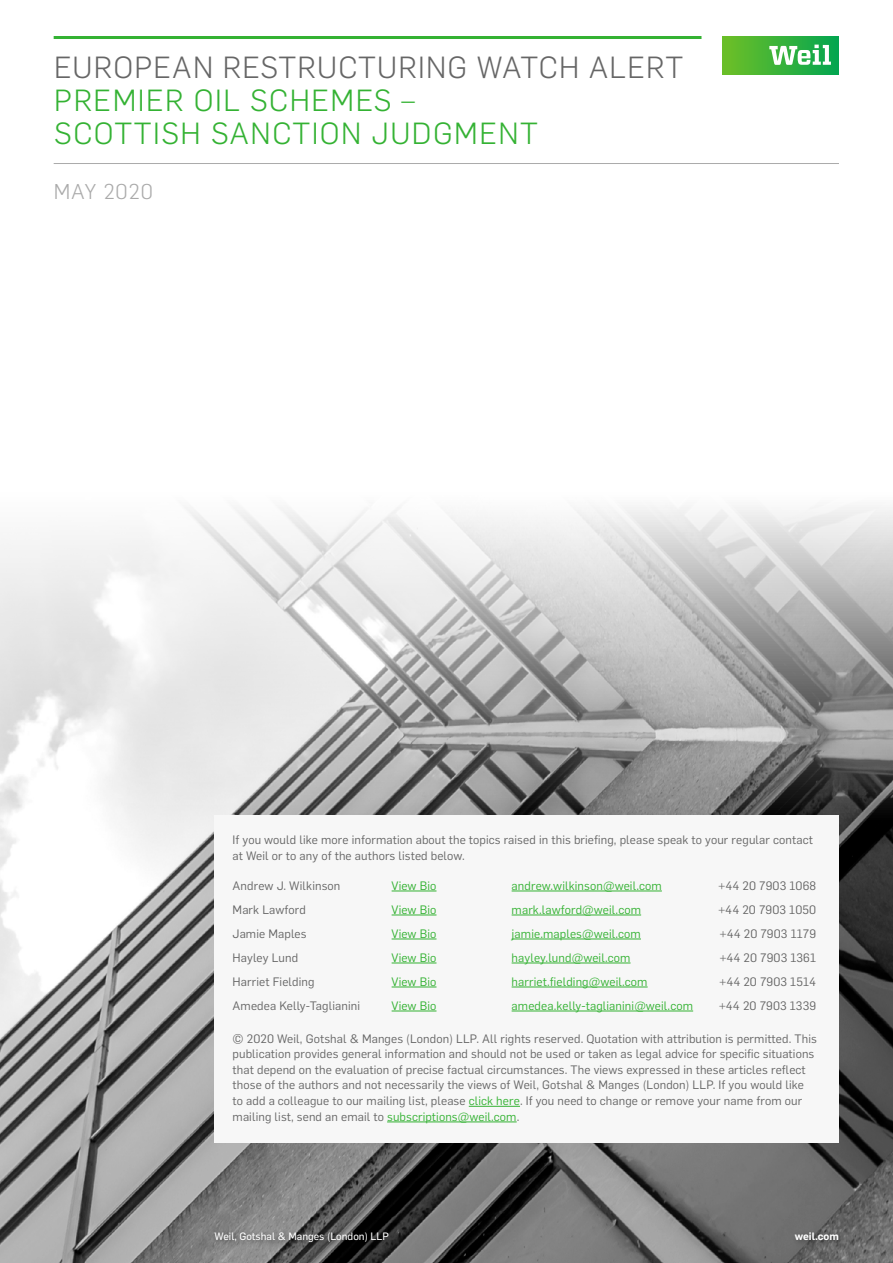
<style>
.page{position:relative;width:893px;height:1263px;background:#fff}
.page>*{position:absolute;margin:0;border:0;box-sizing:border-box;transform-origin:0 0}
.t1{font:300 30px/33px "Flama";letter-spacing:.05em;color:#34b233}
.t2{font:300 30px "Flama";letter-spacing:.04em;color:#666}
.t3{font:300 21px "Flama";letter-spacing:.05em;color:#aaa}
.t4{font:12px/15.6px "Flama";letter-spacing:.01em;color:#666}
.t5{font:12px "Flama";letter-spacing:.01em;color:#34b233}
.t6{font:10.5px "Flama Basic";color:#fff}
.t7{font:600 10.5px "Flama";color:#fff}
.s1{color:#34b233}
</style>
<div class="page">
<img style="left:0;top:507px;width:893px;height:756px">
<div style="left:215px;top:815px;width:624px;height:327px;background:#f7f7f7"></div>
<div style="left:791px;top:1228px;width:55px;height:20px;background:#000;opacity:.2"></div>
<div style="left:722px;top:36px;width:117px;height:39px;background:linear-gradient(to right,#6ebf25,#03a652)"></div>
<svg style="left:769px;top:45px;width:62px;height:20px"></svg>
<hr style="left:54px;top:36px;width:647px;height:3px;background:#34b233">
<hr style="left:54px;top:163px;width:785px;height:1px;background:#aaa">
<div style="left:211px;top:1228px;width:186px;height:22px;background:#000;opacity:.2"></div>
<hr style="left:392px;top:891px;width:44px;height:1px;background:#34b233">
<hr style="left:512px;top:891px;width:150px;height:1px;background:#34b233">
<hr style="left:392px;top:915px;width:44px;height:1px;background:#34b233">
<hr style="left:512px;top:915px;width:129px;height:1px;background:#34b233">
<hr style="left:392px;top:939px;width:44px;height:1px;background:#34b233">
<hr style="left:512px;top:939px;width:129px;height:1px;background:#34b233">
<hr style="left:392px;top:963px;width:44px;height:1px;background:#34b233">
<hr style="left:512px;top:963px;width:119px;height:1px;background:#34b233">
<hr style="left:392px;top:987px;width:44px;height:1px;background:#34b233">
<hr style="left:512px;top:987px;width:136px;height:1px;background:#34b233">
<hr style="left:392px;top:1011px;width:44px;height:1px;background:#34b233">
<hr style="left:512px;top:1011px;width:181px;height:1px;background:#34b233">
<hr style="left:469px;top:1106px;width:51px;height:1px;background:#34b233">
<hr style="left:387px;top:1121px;width:130px;height:1px;background:#34b233">
<h1 class="t2" style="left:54px;top:47px;width:630px">EUROPEAN RESTRUCTURING WATCH ALERT</h1>
<h1 class="t1" style="left:54px;top:82px;width:485px">PREMIER OIL SCHEMES –<br>SCOTTISH SANCTION JUDGMENT</h1>
<h2 class="t3" style="left:54px;top:177px;width:101px">MAY 2020</h2>
<p class="t4" style="left:233px;top:831px;width:582px">If you would like more information about the topics raised in this briefing, please speak to your regular contact at Weil or to any of the authors listed below.</p>
<p class="t4" style="left:233px;top:877px;width:109px">Andrew J. Wilkinson</p>
<p class="t5" style="left:392px;top:877px;width:46px">View Bio</p>
<p class="t5" style="left:512px;top:877px;width:152px">andrew.wilkinson@weil.com</p>
<p class="t4" style="left:719px;top:877px;width:99px">+44 20 7903 1068</p>
<p class="t4" style="left:233px;top:901px;width:75px">Mark Lawford</p>
<p class="t5" style="left:392px;top:901px;width:46px">View Bio</p>
<p class="t5" style="left:512px;top:901px;width:131px">mark.lawford@weil.com</p>
<p class="t4" style="left:718px;top:901px;width:99px">+44 20 7903 1050</p>
<p class="t4" style="left:233px;top:925px;width:76px">Jamie Maples</p>
<p class="t5" style="left:392px;top:925px;width:46px">View Bio</p>
<p class="t5" style="left:512px;top:925px;width:131px">jamie.maples@weil.com</p>
<p class="t4" style="left:720px;top:925px;width:98px">+44 20 7903 1179</p>
<p class="t4" style="left:233px;top:949px;width:67px">Hayley Lund</p>
<p class="t5" style="left:392px;top:949px;width:46px">View Bio</p>
<p class="t5" style="left:512px;top:949px;width:120px">hayley.lund@weil.com</p>
<p class="t4" style="left:720px;top:949px;width:98px">+44 20 7903 1361</p>
<p class="t4" style="left:233px;top:973px;width:83px">Harriet Fielding</p>
<p class="t5" style="left:392px;top:973px;width:46px">View Bio</p>
<p class="t5" style="left:512px;top:973px;width:137px">harriet.fielding@weil.com</p>
<p class="t4" style="left:719px;top:973px;width:98px">+44 20 7903 1514</p>
<p class="t4" style="left:233px;top:997px;width:129px">Amedea Kelly-Taglianini</p>
<p class="t5" style="left:392px;top:997px;width:46px">View Bio</p>
<p class="t5" style="left:512px;top:997px;width:183px">amedea.kelly-taglianini@weil.com</p>
<p class="t4" style="left:719px;top:997px;width:99px">+44 20 7903 1339</p>
<p class="t4" style="left:233px;top:1030px;width:586px">© 2020 Weil, Gotshal &amp; Manges (London) LLP. All rights reserved. Quotation with attribution is permitted. This publication provides general information and should not be used or taken as legal advice for specific situations that depend on the evaluation of precise factual circumstances. The views expressed in these articles reflect those of the authors and not necessarily the views of Weil, Gotshal &amp; Manges (London) LLP. If you would like to add a colleague to our mailing list, please <span class="s1">click here</span>. If you need to change or remove your name from our mailing list, send an email to <span class="s1">subscriptions@weil.com</span>.</p>
<p class="t6" style="left:215px;top:1229px;width:176px">Weil, Gotshal &amp; Manges (London) LLP</p>
<p class="t7" style="left:795px;top:1228px;width:46px">weil.com</p>
</div>
